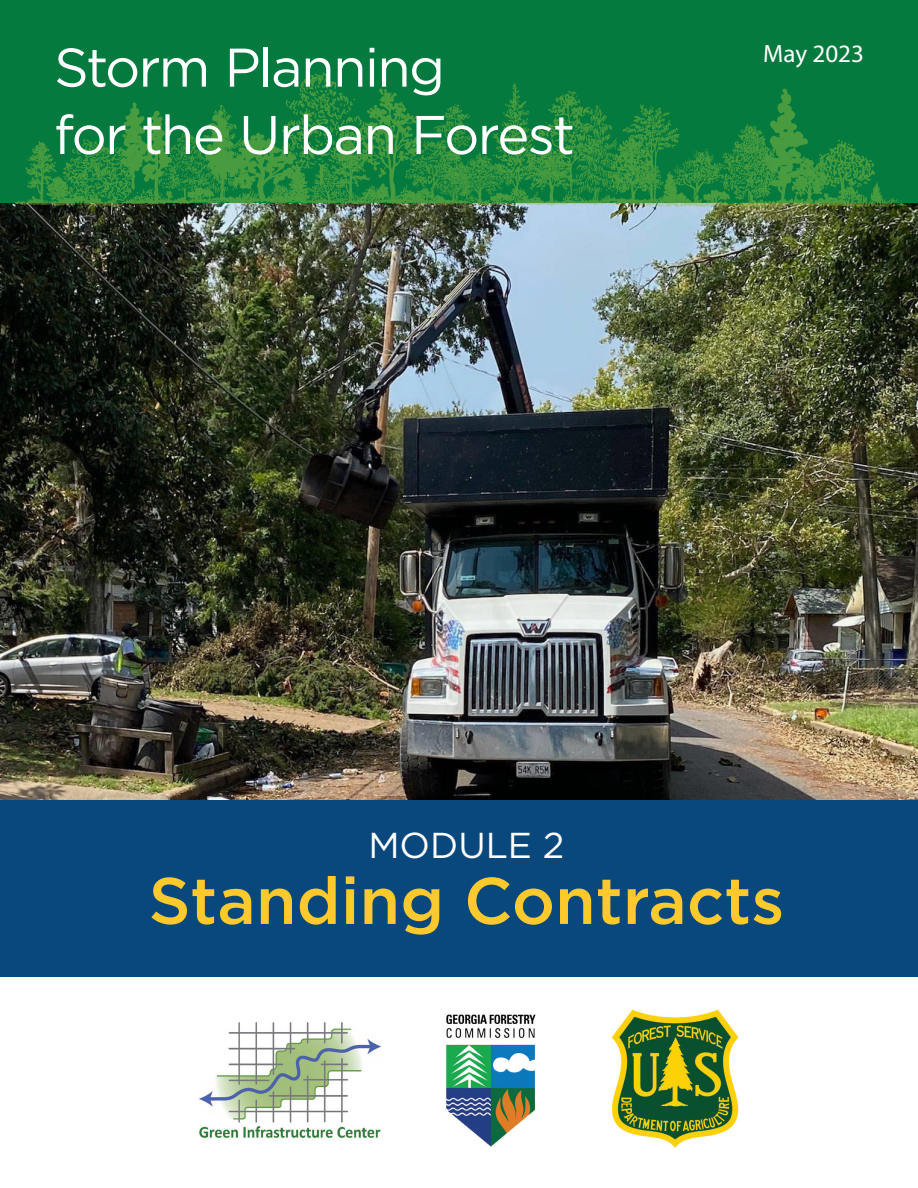
<style>
.page{position:relative;width:918px;height:1188px;background:#fff}
.page>*{position:absolute;margin:0;border:0;box-sizing:border-box;transform-origin:0 0}
.t1{font:500 65.7px "Gotham";color:#fec92d}
.t2{font:54.3px/67.3px "Gotham";letter-spacing:-.035em;color:#fff}
.t3{font:36px "Gotham";color:#fff}
.t4{font:25.05px "Myriad Pro";color:#fff}
</style>
<div class="page">
<div style="left:0;top:799px;width:918px;height:177px;background:#09487c"></div>
<div style="left:0;top:0;width:918px;height:255px;background:#047a3f"></div>
<img style="left:0;top:235px;width:918px;height:564px">
<img style="left:199px;top:1022px;width:183px;height:116px">
<img style="left:446px;top:1014px;width:90px;height:133px">
<img style="left:611px;top:1009px;width:127px;height:138px">
<img style="left:0;top:72px;width:918px;height:163px">
<p class="t2" style="left:54px;top:33px;width:523px">Storm Planning<br>for the U rban Forest</p>
<p class="t4" style="left:763px;top:38px;width:102px">May 2023</p>
<p class="t3" style="left:368px;top:822px;width:198px">Module 2</p>
<p class="t1" style="left:149px;top:858px;width:637px">Standing Contracts</p>
</div>
